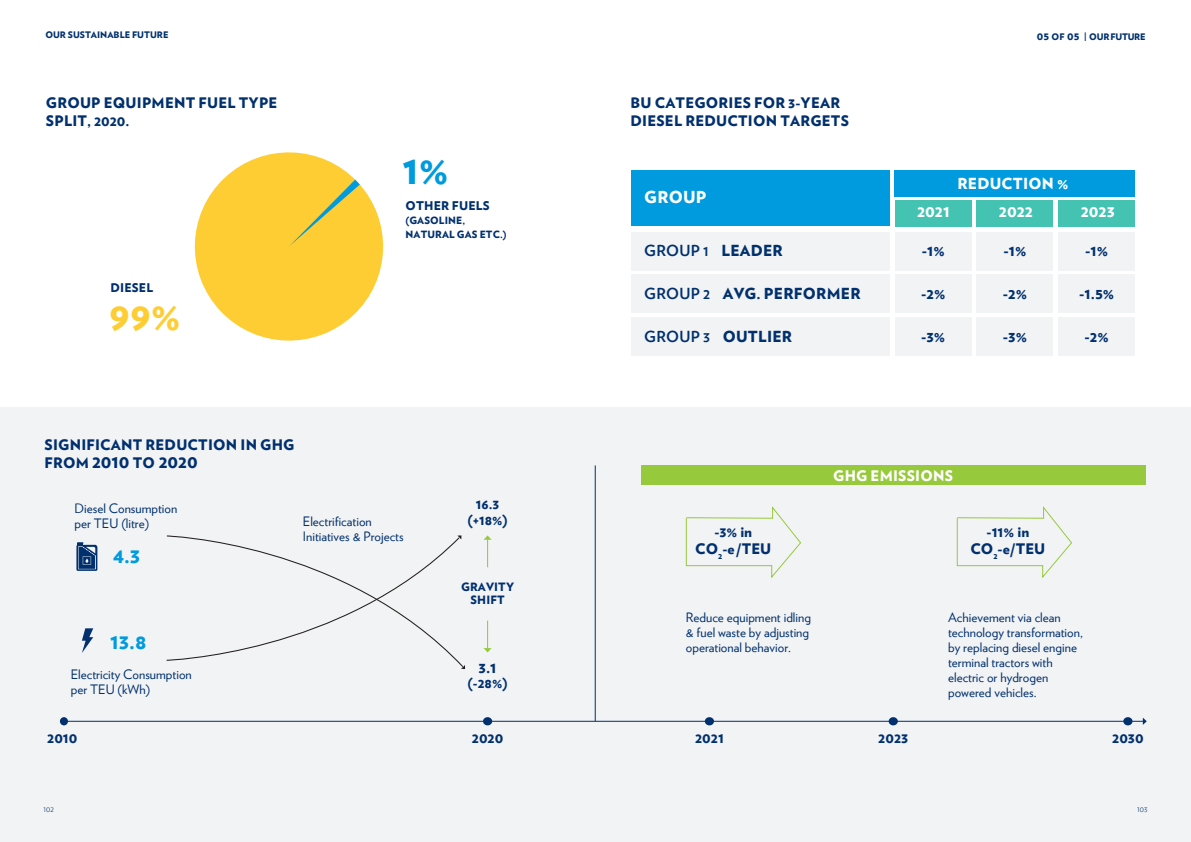
<style>
.page{position:relative;width:1191px;height:842px;background:#fff}
.page>*{position:absolute;margin:0;border:0;box-sizing:border-box;transform-origin:0 0}
.t1{font:900 40px "Verlag";color:#fecd33}
.t2{font:900 40px "Verlag";color:#009bde}
.t3{font:900 21.2px "Verlag";color:#009bde}
.t4{font:900 18px "Verlag";color:#00306d}
.t5{font:900 16.5px "Verlag";color:#fff}
.t6{font:900 15.4px "Verlag";color:#00306d}
.t7{font:900 15.2px "Verlag";letter-spacing:.015em;color:#00306d}
.t8{font:700 15.2px "Verlag";letter-spacing:.015em;color:#00306d}
.t9{font:900 15.2px "Verlag";letter-spacing:.015em;color:#fff}
.t10{font:900 14.5px/18px "Verlag";letter-spacing:.015em;color:#00306d}
.t11{font:900 14.5px "Verlag";letter-spacing:.015em;color:#fff}
.t12{font:900 13.9px/15.3px "Verlag";color:#00306d;text-align:center}
.t13{font:13px/15px "Verlag";color:#00306d}
.t14{font:900 12px "Verlag";letter-spacing:.015em;color:#00306d}
.t15{font:900 11.5px/13.4px "Verlag";letter-spacing:.015em;color:#00306d;text-align:center}
.t16{font:900 10px/14px "Verlag";letter-spacing:.015em;color:#00306d}
.t17{font:900 9px "Verlag";color:#00306d}
.t18{font:900 9px "Verlag";letter-spacing:-.03em;color:#00306d}
.t19{font:300 8px "Verlag";color:#00306d}
.s1{font-size:11px}
.s2{font-weight:900}
.s3{font-weight:700}
.s4{font-size:14.5px}
</style>
<div class="page">
<div style="left:1px;top:407px;width:1190px;height:435px;background:#f2f3f4"></div>
<svg style="left:194px;top:152px;width:190px;height:189px;fill:#fecd33"></svg>
<svg style="left:289px;top:162px;width:89px;height:84px;background:#f3d153"></svg>
<div style="left:641px;top:465px;width:504px;height:19px;background:#97c93c"></div>
<div style="left:631px;top:170px;width:258px;height:56px;background:#009bde"></div>
<div style="left:895px;top:170px;width:240px;height:26px;background:#009bde"></div>
<div style="left:895px;top:232px;width:76px;height:38px;background:#f2f3f4"></div>
<div style="left:976px;top:232px;width:77px;height:38px;background:#f2f3f4"></div>
<div style="left:1058px;top:232px;width:77px;height:38px;background:#f2f3f4"></div>
<div style="left:895px;top:275px;width:76px;height:38px;background:#f2f3f4"></div>
<div style="left:976px;top:275px;width:77px;height:38px;background:#f2f3f4"></div>
<div style="left:1058px;top:275px;width:77px;height:38px;background:#f2f3f4"></div>
<div style="left:895px;top:318px;width:76px;height:38px;background:#f2f3f4"></div>
<div style="left:976px;top:318px;width:77px;height:38px;background:#f2f3f4"></div>
<div style="left:1058px;top:318px;width:77px;height:38px;background:#f2f3f4"></div>
<div style="left:631px;top:232px;width:258px;height:38px;background:#f2f3f4"></div>
<div style="left:631px;top:275px;width:258px;height:38px;background:#f2f3f4"></div>
<div style="left:631px;top:318px;width:258px;height:38px;background:#f2f3f4"></div>
<div style="left:895px;top:200px;width:76px;height:26px;background:#44c2b2"></div>
<div style="left:976px;top:200px;width:77px;height:26px;background:#44c2b2"></div>
<div style="left:1058px;top:200px;width:77px;height:26px;background:#44c2b2"></div>
<hr style="left:67px;top:721px;width:1076px;height:1px;background:#00306d">
<svg style="left:1142px;top:718px;width:4px;height:7px"></svg>
<div style="left:60px;top:717px;width:8px;height:8px;background:#00306d;border-radius:50%"></div>
<div style="left:483px;top:717px;width:9px;height:8px;background:#00306d;border-radius:50%"></div>
<div style="left:705px;top:717px;width:9px;height:8px;background:#00306d;border-radius:50%"></div>
<div style="left:888px;top:717px;width:10px;height:8px;background:#00306d;border-radius:50%"></div>
<div style="left:1123px;top:717px;width:9px;height:8px;background:#00306d;border-radius:50%"></div>
<svg style="left:685px;top:506px;width:116px;height:73px"></svg>
<svg style="left:956px;top:506px;width:116px;height:73px"></svg>
<svg style="left:483px;top:535px;width:8px;height:32px"></svg>
<svg style="left:483px;top:621px;width:8px;height:31px"></svg>
<hr style="left:595px;top:465px;width:1px;height:256px;background:#00306d">
<svg style="left:166px;top:535px;width:299px;height:134px"></svg>
<svg style="left:82px;top:628px;width:11px;height:25px"></svg>
<svg style="left:76px;top:542px;width:21px;height:29px"></svg>
<p class="t17" style="left:45px;top:28px;width:125px">OUR SUSTAINABLE FUTURE</p>
<p class="t18" style="left:1036px;top:29px;width:110px"><span class="s1">05</span> OF <span class="s1">05</span> | OUR FUTURE</p>
<p class="t10" style="left:46px;top:93px;width:233px">GROUP EQUIPMENT FUEL TYPE<br>SPLIT, 2020.</p>
<p class="t14" style="left:110px;top:278px;width:44px">DIESEL</p>
<h1 class="t1" style="left:109px;top:283px;width:73px">99%</h1>
<h1 class="t2" style="left:402px;top:137px;width:48px">1%</h1>
<p class="t14" style="left:405px;top:196px;width:86px">OTHER FUELS</p>
<p class="t16" style="left:405px;top:213px;width:102px">(GASOLINE,<br>NATURAL GAS ETC.)</p>
<p class="t10" style="left:630px;top:93px;width:220px">BU CATEGORIES FOR 3-YEAR<br>DIESEL REDUCTION TARGETS</p>
<p class="t5" style="left:644px;top:183px;width:64px">GROUP</p>
<p class="t8" style="left:644px;top:239px;width:140px">GROUP 1 <span class="s2">LEADER</span></p>
<p class="t7" style="left:644px;top:281px;width:218px"><span class="s3">GROUP 2</span> AVG. PERFORMER</p>
<p class="t7" style="left:644px;top:324px;width:149px"><span class="s3">GROUP 3</span> OUTLIER</p>
<p class="t5" style="left:917px;top:197px;width:34px">2021</p>
<p class="t7" style="left:921px;top:238px;width:24px">-1%</p>
<p class="t9" style="left:957px;top:171px;width:113px">REDUCTION %</p>
<p class="t5" style="left:999px;top:197px;width:36px">2022</p>
<p class="t7" style="left:1003px;top:238px;width:24px">-1%</p>
<p class="t5" style="left:1080px;top:197px;width:36px">2023</p>
<p class="t7" style="left:1085px;top:238px;width:24px">-1%</p>
<p class="t7" style="left:921px;top:281px;width:26px">-2%</p>
<p class="t7" style="left:1003px;top:281px;width:26px">-2%</p>
<p class="t7" style="left:1079px;top:281px;width:36px">-1.5%</p>
<p class="t7" style="left:921px;top:324px;width:26px">-3%</p>
<p class="t7" style="left:1003px;top:324px;width:26px">-3%</p>
<p class="t7" style="left:1084px;top:324px;width:26px">-2%</p>
<p class="t10" style="left:45px;top:434px;width:251px">SIGNIFICANT REDUCTION IN GHG</p>
<h3 class="t4" style="left:45px;top:446px;width:155px"><span class="s4">FROM</span> 2010 <span class="s4">TO</span> 2020</h3>
<p class="t13" style="left:74px;top:500px;width:104px">Diesel Consumption per TEU (litre)</p>
<h2 class="t3" style="left:113px;top:538px;width:29px">4.3</h2>
<h2 class="t3" style="left:110px;top:624px;width:38px">13.8</h2>
<p class="t13" style="left:71px;top:667px;width:122px">Electricity Consumption per TEU (kWh)</p>
<p class="t12" style="left:467px;top:496px;width:42px">16.3 (+18%)</p>
<p class="t13" style="left:303px;top:513px;width:102px">Electrification<br>Initiatives &amp; Projects</p>
<p class="t10" style="left:695px;top:523px;width:78px;line-height:17px;text-align:center">-3% in<br>CO<sub>2</sub>-e /TEU</p>
<p class="t15" style="left:461px;top:579px;width:55px">GRAVITY<br>SHIFT</p>
<p class="t11" style="left:833px;top:463px;width:121px">GHG EMISSIONS</p>
<p class="t10" style="left:970px;top:523px;width:76px;line-height:17px;text-align:center">-11% in<br>CO<sub>2</sub>-e/TEU</p>
<p class="t6" style="left:478px;top:655px;width:20px">3.1</p>
<p class="t12" style="left:467px;top:675px;width:41px">(-28%)</p>
<p class="t13" style="left:686px;top:609px;width:127px">Reduce equipment idling &amp; fuel waste by adjusting operational behavior.</p>
<p class="t13" style="left:948px;top:609px;width:136px">Achievement via clean technology transformation, by replacing diesel engine terminal tractors with electric or hydrogen powered vehicles.</p>
<p class="t10" style="left:47px;top:728px;width:32px">2010</p>
<p class="t10" style="left:472px;top:728px;width:33px">2020</p>
<p class="t10" style="left:695px;top:728px;width:30px">2021</p>
<p class="t10" style="left:878px;top:728px;width:31px">2023</p>
<p class="t10" style="left:1112px;top:728px;width:33px">2030</p>
<p class="t19" style="left:44px;top:803px;width:12px">102</p>
<p class="t19" style="left:1137px;top:803px;width:12px">103</p>
</div>
